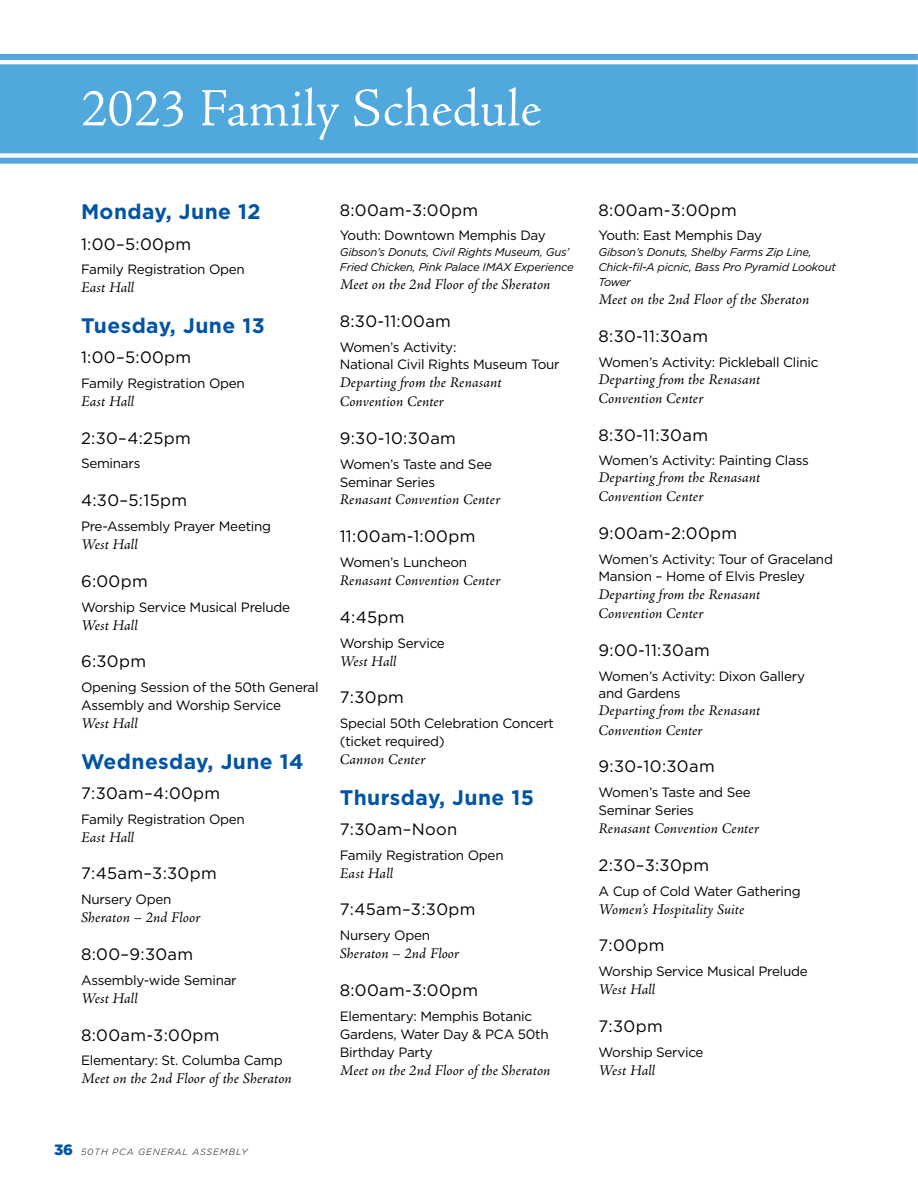
<style>
.page{position:relative;width:918px;height:1188px;background:#fff}
.page>*{position:absolute;margin:0;border:0;box-sizing:border-box;transform-origin:0 0}
.t1{font:300 54px "Adobe Jenson Pro";letter-spacing:.01em;color:#fff}
.t2{font:700 21px "Gotham";letter-spacing:.02em;color:#0054a4}
.t3{font:16.5px "Gotham";letter-spacing:.02em;color:#000}
.t4{font:italic 15px/19.4px "Adobe Jenson Pro";letter-spacing:.005em;color:#000}
.t5{font:13.5px/18px "Gotham";letter-spacing:-.02em;color:#000}
.t6{font:italic 11.25px/15px "Gotham";letter-spacing:-.02em;color:#000}
.t7{font:italic 300 9px "Gotham";letter-spacing:.1em;color:#000}
.s1{font-weight:900;font-style:normal;font-size:15px;color:#0054a4}
</style>
<div class="page">
<svg style="left:0;top:54px;width:918px;height:110px;background:#5eafdf"></svg>
<h1 class="t1" style="left:81px;top:78px;width:462px">2023 Family Schedule</h1>
<h2 class="t2" style="left:81px;top:198px;width:181px">Monday, June 12</h2>
<p class="t3" style="left:81px;top:233px;width:112px">1:00–5:00pm</p>
<p class="t5" style="left:81px;top:260px;width:165px">Family Registration Open</p>
<p class="t4" style="left:81px;top:279px;width:55px">East Hall</p>
<h2 class="t2" style="left:81px;top:311px;width:185px">Tuesday, June 13</h2>
<p class="t3" style="left:81px;top:347px;width:112px">1:00–5:00pm</p>
<p class="t5" style="left:81px;top:374px;width:165px">Family Registration Open</p>
<p class="t4" style="left:81px;top:392px;width:55px">East Hall</p>
<p class="t3" style="left:81px;top:427px;width:111px">2:30–4:25pm</p>
<p class="t5" style="left:81px;top:454px;width:61px">Seminars</p>
<p class="t3" style="left:81px;top:490px;width:108px">4:30–5:15pm</p>
<p class="t5" style="left:81px;top:517px;width:192px">Pre-Assembly Prayer Meeting</p>
<p class="t4" style="left:81px;top:536px;width:58px">West Hall</p>
<p class="t3" style="left:81px;top:570px;width:68px">6:00pm</p>
<p class="t5" style="left:81px;top:597px;width:211px">Worship Service Musical Prelude</p>
<p class="t4" style="left:81px;top:616px;width:58px">West Hall</p>
<p class="t3" style="left:81px;top:651px;width:67px">6:30pm</p>
<p class="t5" style="left:81px;top:678px;width:239px">Opening Session of the 50th General<br>Assembly and Worship Service</p>
<p class="t4" style="left:81px;top:715px;width:58px">West Hall</p>
<h2 class="t2" style="left:81px;top:747px;width:224px">Wednesday, June 14</h2>
<p class="t3" style="left:81px;top:782px;width:141px">7:30am–4:00pm</p>
<p class="t5" style="left:81px;top:810px;width:165px">Family Registration Open</p>
<p class="t4" style="left:81px;top:828px;width:55px">East Hall</p>
<p class="t3" style="left:81px;top:863px;width:137px">7:45am–3:30pm</p>
<p class="t5" style="left:81px;top:890px;width:92px">Nursery Open</p>
<p class="t4" style="left:81px;top:909px;width:121px">Sheraton – 2nd Floor</p>
<p class="t3" style="left:81px;top:944px;width:114px">8:00–9:30am</p>
<p class="t5" style="left:81px;top:971px;width:157px">Assembly-wide Seminar</p>
<p class="t4" style="left:81px;top:989px;width:58px">West Hall</p>
<p class="t3" style="left:81px;top:1024px;width:140px">8:00am-3:00pm</p>
<p class="t5" style="left:81px;top:1051px;width:203px">Elementary: St. Columba Camp</p>
<p class="t4" style="left:81px;top:1070px;width:212px">Meet on the 2nd Floor of the Sheraton</p>
<p class="t3" style="left:340px;top:199px;width:140px">8:00am-3:00pm</p>
<p class="t5" style="left:340px;top:226px;width:208px">Youth: Downtown Memphis Day</p>
<p class="t6" style="left:340px;top:245px;width:235px">Gibson’s Donuts, Civil Rights Museum, Gus’<br>Fried Chicken, Pink Palace IMAX Experience</p>
<p class="t4" style="left:340px;top:276px;width:212px">Meet on the 2nd Floor of the Sheraton</p>
<p class="t3" style="left:340px;top:311px;width:113px">8:30-11:00am</p>
<p class="t5" style="left:340px;top:338px;width:222px;line-height:17.4px">Women’s Activity:<br>National Civil Rights Museum Tour</p>
<p class="t4" style="left:340px;top:373px;width:163px">Departing from the Renasant<br>Convention Center</p>
<p class="t3" style="left:340px;top:427px;width:118px">9:30-10:30am</p>
<p class="t5" style="left:340px;top:454px;width:154px">Women’s Taste and See<br>Seminar Series</p>
<p class="t4" style="left:340px;top:491px;width:162px">Renasant Convention Center</p>
<p class="t3" style="left:340px;top:526px;width:137px">11:00am-1:00pm</p>
<p class="t5" style="left:340px;top:553px;width:129px">Women’s Luncheon</p>
<p class="t4" style="left:340px;top:572px;width:162px">Renasant Convention Center</p>
<p class="t3" style="left:340px;top:606px;width:66px">4:45pm</p>
<p class="t5" style="left:340px;top:634px;width:107px">Worship Service</p>
<p class="t4" style="left:340px;top:652px;width:58px">West Hall</p>
<p class="t3" style="left:340px;top:687px;width:66px">7:30pm</p>
<p class="t5" style="left:340px;top:714px;width:216px">Special 50th Celebration Concert (ticket required)</p>
<p class="t4" style="left:340px;top:751px;width:87px">Cannon Center</p>
<h2 class="t2" style="left:340px;top:783px;width:196px">Thursday, June 15</h2>
<p class="t3" style="left:340px;top:819px;width:119px">7:30am–Noon</p>
<p class="t5" style="left:340px;top:846px;width:165px">Family Registration Open</p>
<p class="t4" style="left:340px;top:864px;width:55px">East Hall</p>
<p class="t3" style="left:340px;top:899px;width:137px">7:45am–3:30pm</p>
<p class="t5" style="left:340px;top:926px;width:92px">Nursery Open</p>
<p class="t4" style="left:340px;top:945px;width:121px">Sheraton – 2nd Floor</p>
<p class="t3" style="left:340px;top:980px;width:140px">8:00am-3:00pm</p>
<p class="t5" style="left:340px;top:1007px;width:210px">Elementary: Memphis Botanic<br>Gardens, Water Day &amp; PCA 50th<br>Birthday Party</p>
<p class="t4" style="left:340px;top:1061px;width:212px">Meet on the 2nd Floor of the Sheraton</p>
<p class="t7" style="left:54px;top:1146px;width:195px"><span class="s1">36</span> 50TH PCA GENERAL ASSEMBLY</p>
<p class="t3" style="left:598px;top:199px;width:140px">8:00am-3:00pm</p>
<p class="t5" style="left:598px;top:226px;width:165px">Youth: East Memphis Day</p>
<p class="t6" style="left:598px;top:245px;width:239px">Gibson’s Donuts, Shelby Farms Zip Line,<br>Chick-fil-A picnic, Bass Pro Pyramid Lookout<br>Tower</p>
<p class="t4" style="left:598px;top:291px;width:212px">Meet on the 2nd Floor of the Sheraton</p>
<p class="t3" style="left:598px;top:326px;width:111px">8:30-11:30am</p>
<p class="t5" style="left:598px;top:353px;width:221px">Women’s Activity: Pickleball Clinic</p>
<p class="t4" style="left:598px;top:371px;width:163px">Departing from the Renasant<br>Convention Center</p>
<p class="t3" style="left:598px;top:424px;width:111px">8:30-11:30am</p>
<p class="t5" style="left:598px;top:451px;width:212px">Women’s Activity: Painting Class</p>
<p class="t4" style="left:599px;top:469px;width:163px">Departing from the Renasant<br>Convention Center</p>
<p class="t3" style="left:598px;top:523px;width:140px">9:00am-2:00pm</p>
<p class="t5" style="left:598px;top:550px;width:236px;line-height:17.4px">Women’s Activity: Tour of Graceland<br>Mansion – Home of Elvis Presley</p>
<p class="t4" style="left:599px;top:585px;width:163px">Departing from the Renasant<br>Convention Center</p>
<p class="t3" style="left:598px;top:639px;width:113px">9:00-11:30am</p>
<p class="t5" style="left:598px;top:667px;width:208px;line-height:17.4px">Women’s Activity: Dixon Gallery and Gardens</p>
<p class="t4" style="left:598px;top:702px;width:163px">Departing from the Renasant<br>Convention Center</p>
<p class="t3" style="left:598px;top:756px;width:118px">9:30-10:30am</p>
<p class="t5" style="left:598px;top:783px;width:154px">Women’s Taste and See<br>Seminar Series</p>
<p class="t4" style="left:598px;top:820px;width:162px">Renasant Convention Center</p>
<p class="t3" style="left:598px;top:855px;width:112px">2:30–3:30pm</p>
<p class="t5" style="left:598px;top:882px;width:204px">A Cup of Cold Water Gathering</p>
<p class="t4" style="left:598px;top:900px;width:147px">Women’s Hospitality Suite</p>
<p class="t3" style="left:598px;top:935px;width:67px">7:00pm</p>
<p class="t5" style="left:598px;top:962px;width:211px">Worship Service Musical Prelude</p>
<p class="t4" style="left:598px;top:981px;width:58px">West Hall</p>
<p class="t3" style="left:598px;top:1016px;width:66px">7:30pm</p>
<p class="t5" style="left:598px;top:1043px;width:107px">Worship Service</p>
<p class="t4" style="left:598px;top:1061px;width:58px">West Hall</p>
</div>
